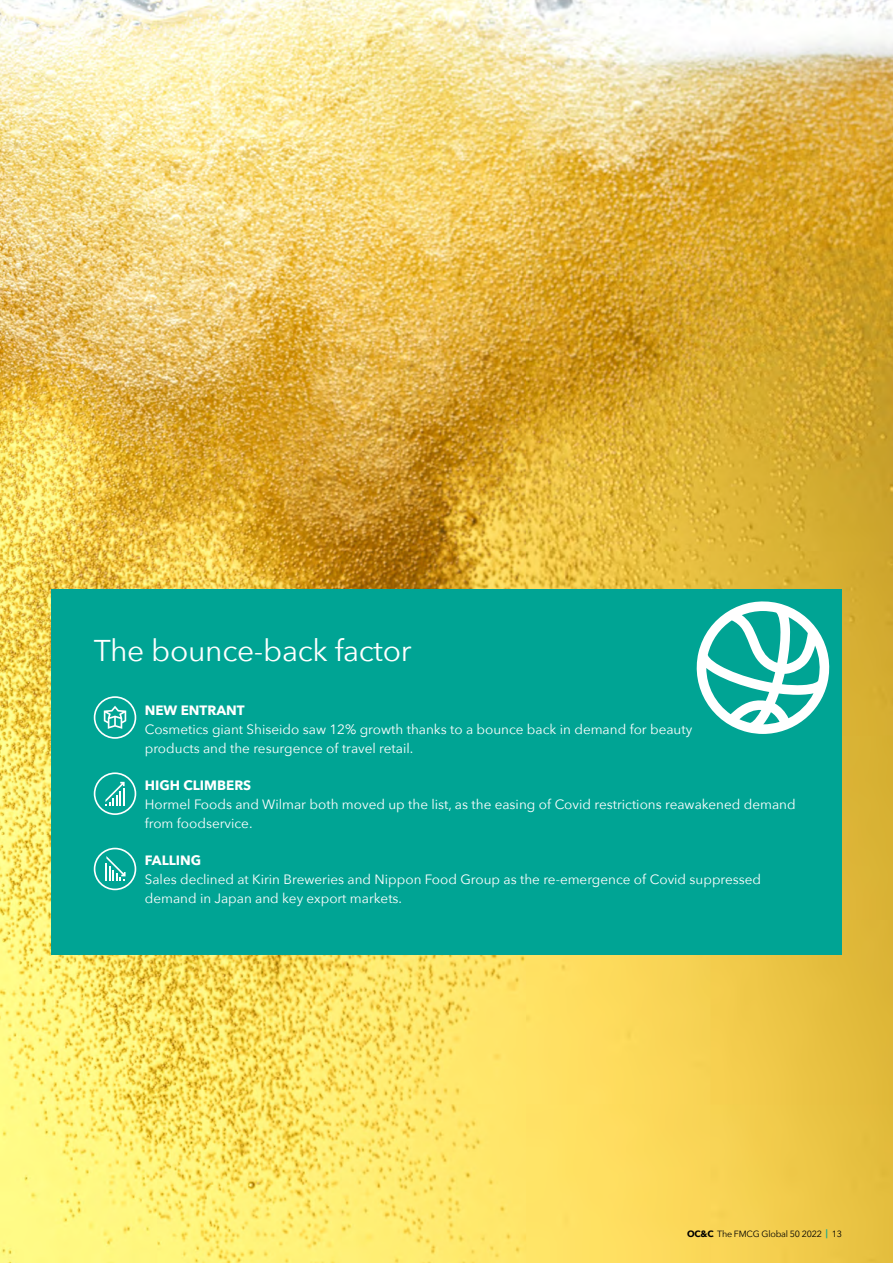
<style>
.page{position:relative;width:893px;height:1263px;background:#fff}
.page>*{position:absolute;margin:0;border:0;box-sizing:border-box;transform-origin:0 0}
.t1{font:30px "Avenir Next";letter-spacing:-.01em;color:#fff}
.t2{font:13.5px/18.8px "Avenir Next";color:#fff}
.t3{font:700 13.5px "Avenir Next";color:#fff}
.t4{font:9px "Avenir Next";letter-spacing:-.025em;color:#000}
.s1{font-weight:700}
</style>
<div class="page">
<img style="left:0;top:0;width:893px;height:1263px">
<div style="left:51px;top:589px;width:791px;height:366px;background:#00a494"></div>
<svg style="left:94px;top:696px;width:42px;height:43px"></svg>
<svg style="left:94px;top:772px;width:42px;height:43px"></svg>
<svg style="left:94px;top:848px;width:42px;height:42px"></svg>
<svg style="left:696px;top:601px;width:134px;height:133px"></svg>
<h1 class="t1" style="left:94px;top:625px;width:319px">The bounce-back factor</h1>
<p class="t3" style="left:145px;top:699px;width:101px">NEW ENTRANT</p>
<p class="t2" style="left:145px;top:719px;width:549px">Cosmetics giant Shiseido saw 12% growth thanks to a bounce back in demand for beauty products and the resurgence of travel retail.</p>
<p class="t3" style="left:145px;top:774px;width:108px">HIGH CLIMBERS</p>
<p class="t2" style="left:145px;top:794px;width:652px">Hormel Foods and Wilmar both moved up the list, as the easing of Covid restrictions reawakened demand from foodservice.</p>
<p class="t3" style="left:145px;top:849px;width:58px">FALLING</p>
<p class="t2" style="left:145px;top:869px;width:618px">Sales declined at Kirin Breweries and Nippon Food Group as the re-emergence of Covid suppressed demand in Japan and key export markets.</p>
<p class="t4" style="left:687px;top:1227px;width:156px"><span class="s1">OC&amp;C</span> The FMCG Global 50 2022 <sup>|</sup> 13</p>
</div>
